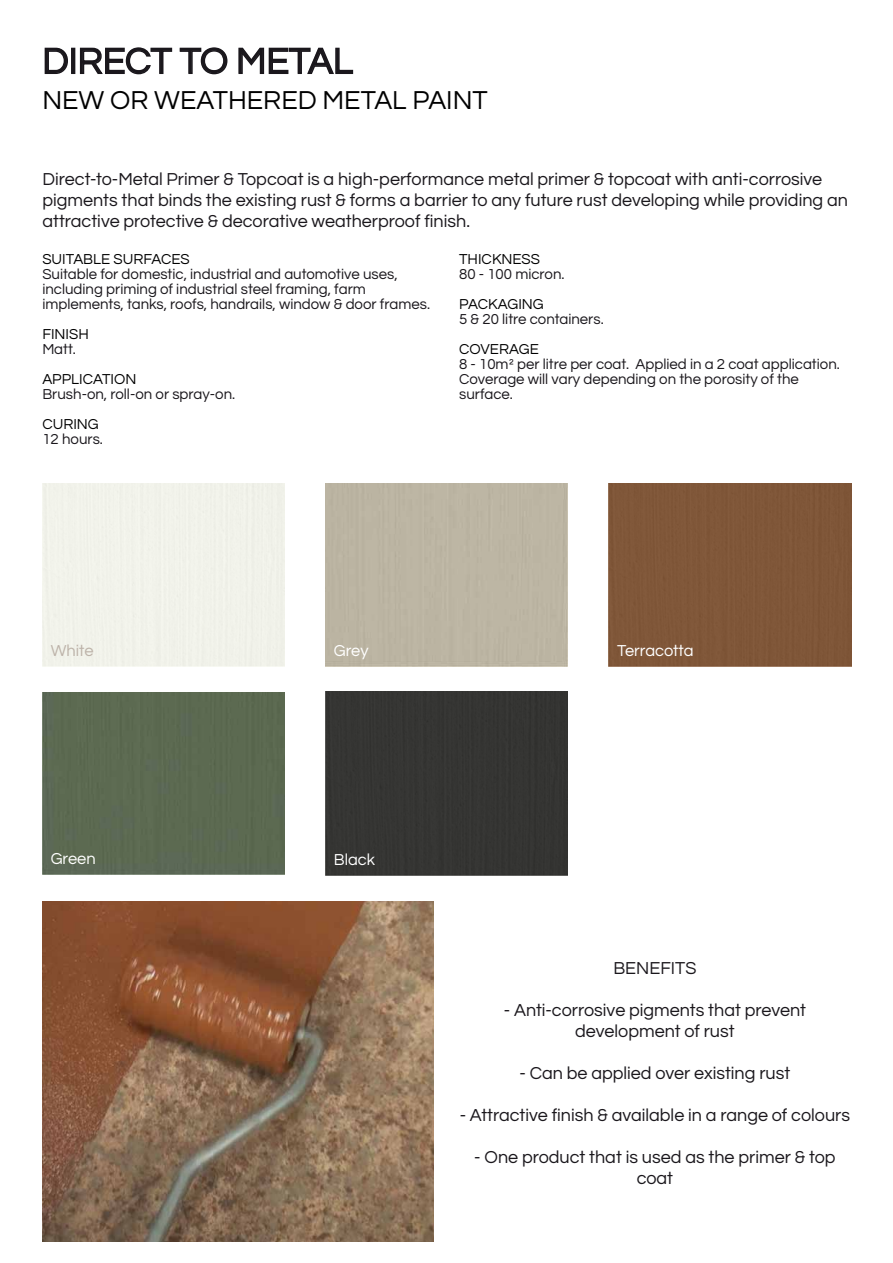
<style>
.page{position:relative;width:893px;height:1263px;background:#fff}
.page>*{position:absolute;margin:0;border:0;box-sizing:border-box;transform-origin:0 0}
.t1{font:37.5px "Questrial";color:#1a171c}
.t2{font:27px "Questrial";color:#000}
.t3{font:18px/21px "Questrial";color:#1a171c;text-align:center}
.t4{font:16.5px "Questrial";color:#fff}
.t5{font:16.5px "Questrial";color:#bdb3a9}
.t6{font:15px/15px "Questrial";color:#1a171c}
.t7{font:15px "Questrial";color:#000}
</style>
<div class="page">
<div style="left:609px;top:484px;width:242px;height:182px;background:#7f5638"></div>
<div style="left:42px;top:692px;width:243px;height:183px;background:#5c6a51"></div>
<div style="left:325px;top:484px;width:243px;height:182px;background:#bcb5a3"></div>
<div style="left:325px;top:691px;width:243px;height:185px;background:#353533"></div>
<img style="left:42px;top:901px;width:391px;height:341px">
<svg style="left:44px;top:47px;width:24px;height:27px"></svg>
<div style="left:71px;top:48px;width:4px;height:26px;border:2px solid #1a171c"></div>
<svg style="left:79px;top:47px;width:94px;height:28px"></svg>
<svg style="left:179px;top:47px;width:49px;height:28px"></svg>
<svg style="left:238px;top:47px;width:116px;height:27px"></svg>
<h1 class="t1" style="left:42px;top:43px;width:312px">DIRECT TO METAL</h1>
<h2 class="t2" style="left:42px;top:87px;width:447px">NEW OR WEATHERED METAL PAINT</h2>
<p class="t3" style="left:43px;top:169px;width:807px;text-align:left">Direct-to-Metal Primer &amp; Topcoat is a high-performance metal primer &amp; topcoat with anti-corrosive pigments that binds the existing rust &amp; forms a barrier to any future rust developing while providing an attractive protective &amp; decorative weatherproof finish.</p>
<p class="t7" style="left:42px;top:252px;width:29px">Suitable</p>
<p class="t7" style="left:114px;top:252px;width:49px">surface</p>
<p class="t7" style="left:180px;top:252px;width:11px">s</p>
<p class="t6" style="left:42px;top:267px;width:389px">Suitable for domestic, industrial and automotive uses, including priming of industrial steel framing, farm implements, tanks, roofs, handrails, window &amp; door frames.</p>
<p class="t7" style="left:42px;top:327px;width:48px">FINISH</p>
<p class="t6" style="left:42px;top:342px;width:35px">Matt.</p>
<p class="t7" style="left:42px;top:372px;width:95px">APPLICATION</p>
<p class="t6" style="left:42px;top:387px;width:194px">Brush-on, roll-on or spray-on.</p>
<p class="t7" style="left:42px;top:417px;width:58px">CURING</p>
<p class="t6" style="left:42px;top:432px;width:62px">12 hours.</p>
<p class="t7" style="left:459px;top:252px;width:73px">THICKNESS</p>
<p class="t6" style="left:459px;top:267px;width:107px">80 - 100 micron.</p>
<p class="t7" style="left:459px;top:297px;width:86px">PACKAGING</p>
<p class="t6" style="left:459px;top:312px;width:146px">5 &amp; 20 litre containers.</p>
<p class="t7" style="left:459px;top:342px;width:81px">COVERAGE</p>
<p class="t6" style="left:459px;top:357px;width:382px">8 - 10m² per litre per coat. Applied in a 2 coat application.<br>Coverage will vary depending on the porosity of the surface.</p>
<p class="t5" style="left:51px;top:642px;width:44px">White</p>
<p class="t4" style="left:334px;top:642px;width:36px">Grey</p>
<p class="t4" style="left:617px;top:642px;width:78px">Terracotta</p>
<p class="t4" style="left:51px;top:850px;width:47px">Green</p>
<p class="t4" style="left:334px;top:851px;width:43px">Black</p>
<p class="t3" style="left:613px;top:958px;width:24px">Bene</p>
<p class="t3" style="left:660px;top:958px;width:37px">fits</p>
<p class="t3" style="left:504px;top:1000px;width:304px">- Anti-corrosive pigments that prevent development of rust</p>
<p class="t3" style="left:519px;top:1063px;width:272px">- Can be applied over existing rust</p>
<p class="t3" style="left:460px;top:1105px;width:392px">- Attractive finish &amp; available in a range of colours</p>
<p class="t3" style="left:474px;top:1147px;width:363px">- One product that is used as the primer &amp; top coat</p>
</div>
